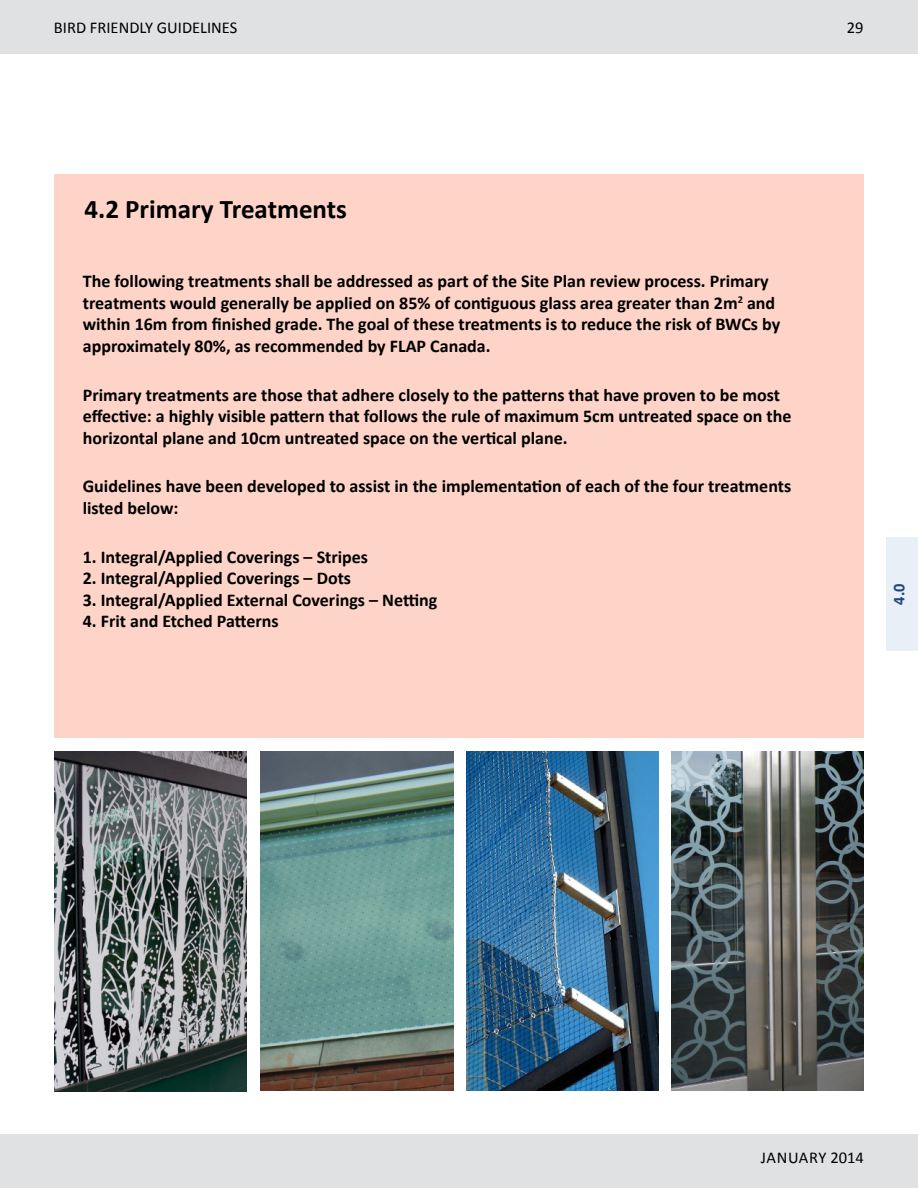
<style>
.page{position:relative;width:918px;height:1188px;background:#fff}
.page>*{position:absolute;margin:0;border:0;box-sizing:border-box;transform-origin:0 0}
.t1{font:700 27px "Calibri";color:#000}
.t2{font:700 18px/21.6px "Calibri";color:#000}
.t3{font:16.5px "Calibri";color:#000}
.t4{font:16.5px "Calibri";letter-spacing:.02em;color:#000}
.t5{font:700 16.5px "Calibri";color:#1f497d}
</style>
<div class="page">
<div style="left:0;top:1134px;width:918px;height:54px;background:#e0e1e2"></div>
<div style="left:1px;top:0;width:917px;height:54px;background:#e0e1e2"></div>
<div style="left:54px;top:175px;width:810px;height:563px;background:#fdd4c7"></div>
<img style="left:54px;top:752px;width:192px;height:339px">
<img style="left:261px;top:752px;width:192px;height:339px">
<img style="left:466px;top:752px;width:192px;height:339px">
<img style="left:672px;top:752px;width:192px;height:339px">
<div style="left:887px;top:537px;width:31px;height:114px;background:#e9eff6"></div>
<p class="t3" style="left:54px;top:18px;width:185px">BIRD FRIENDLY GUIDELINES</p>
<p class="t3" style="left:847px;top:18px;width:18px">29</p>
<h1 class="t1" style="left:85px;top:192px;width:264px">4.2 Primary Treatments</h1>
<p class="t2" style="left:83px;top:270px;width:699px">The following treatments shall be addressed as part of the Site Plan review process. Primary treatments would generally be applied on 85% of contiguous glass area greater than 2m<sup>2</sup> and within 16m from finished grade. The goal of these treatments is to reduce the risk of BWCs by approximately 80%, as recommended by FLAP Canada.</p>
<p class="t2" style="left:83px;top:384px;width:710px">Primary treatments are those that adhere closely to the patterns that have proven to be most effective: a highly visible pattern that follows the rule of maximum 5cm untreated space on the horizontal plane and 10cm untreated space on the vertical plane.</p>
<p class="t2" style="left:83px;top:476px;width:710px">Guidelines have been developed to assist in the implementation of each of the four treatments listed below:</p>
<p class="t2" style="left:83px;top:546px;width:287px">1. Integral/Applied Coverings – Stripes</p>
<p class="t2" style="left:83px;top:567px;width:270px">2. Integral/Applied Coverings – Dots</p>
<p class="t2" style="left:83px;top:589px;width:356px">3. Integral/Applied External Coverings – Netting</p>
<p class="t2" style="left:83px;top:611px;width:197px">4. Frit and Etched Patterns</p>
<p class="t5" style="left:889px;top:605px;width:23px;rotate:-90deg">4.0</p>
<p class="t4" style="left:761px;top:1148px;width:105px">JANUARY 2014</p>
</div>
